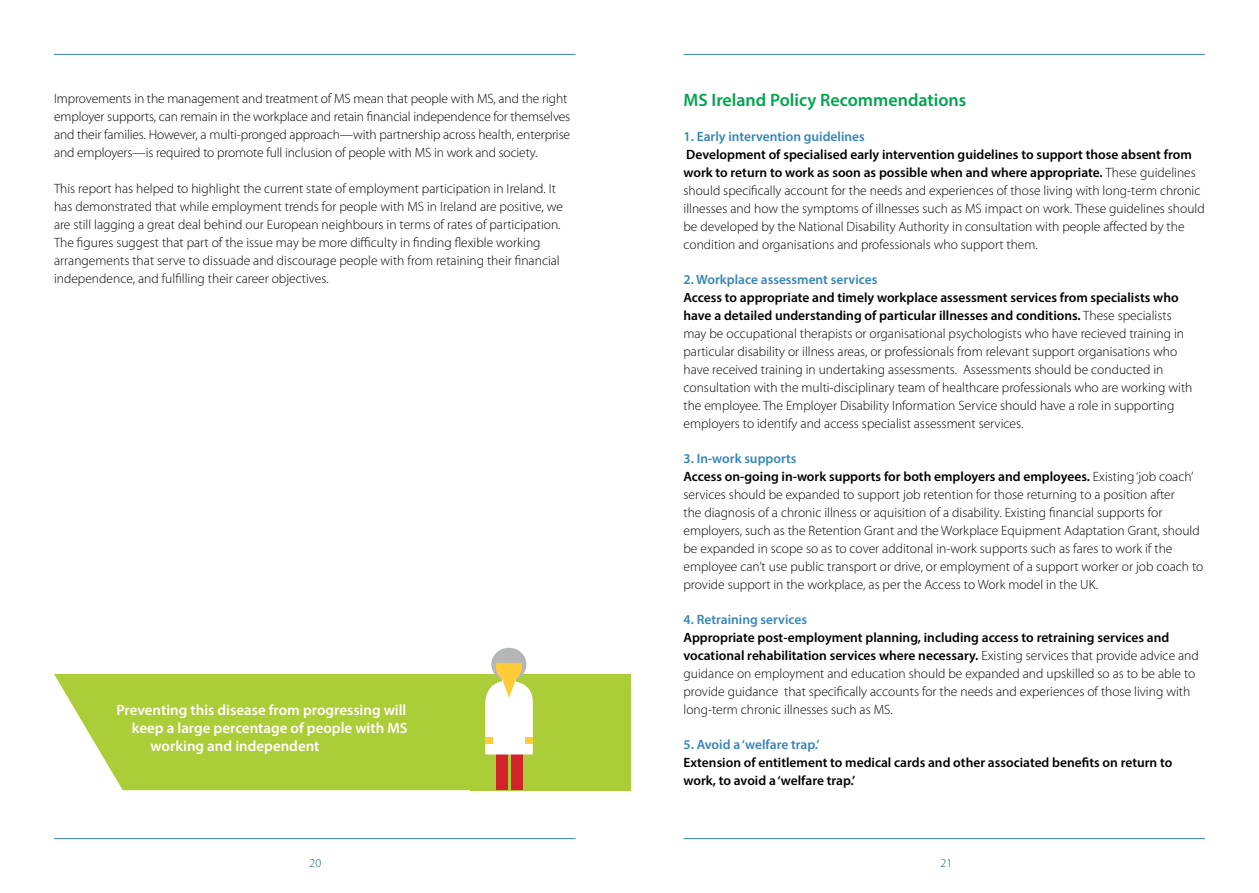
<style>
.page{position:relative;width:1259px;height:893px;background:#fff}
.page>*{position:absolute;margin:0;border:0;box-sizing:border-box;transform-origin:0 0}
.t1{font:600 18px "Myriad Pro";color:#00a450}
.t2{font:600 15px "Myriad Pro";color:#fff}
.t3{font:300 13.5px/18px "Myriad Pro";color:#000}
.t4{font:600 13.5px "Myriad Pro";color:#3685b8}
.t5{font:600 13.5px/18px "Myriad Pro";color:#000}
.t6{font:300 12px "Myriad Pro";color:#1a577b}
.s1{font-weight:600}
.s2{font-weight:600;color:#3685b8}
</style>
<div class="page">
<hr style="left:54px;top:54px;width:521px;height:1px;background:#3685b8">
<hr style="left:54px;top:838px;width:521px;height:1px;background:#3685b8">
<hr style="left:683px;top:54px;width:522px;height:1px;background:#3685b8">
<hr style="left:683px;top:838px;width:522px;height:1px;background:#3685b8">
<div style="left:470px;top:674px;width:160px;height:116px;background:#abcd37"></div>
<svg style="left:54px;top:674px;width:479px;height:116px;background:#b1d046"></svg>
<div style="left:511px;top:737px;width:11px;height:53px;background:#d2232a"></div>
<div style="left:496px;top:737px;width:12px;height:53px;background:#d2232a"></div>
<svg style="left:491px;top:648px;width:35px;height:33px"></svg>
<div style="left:496px;top:652px;width:26px;height:29px;background:#ffcc38;border-radius:50%"></div>
<svg style="left:485px;top:679px;width:48px;height:75px;background:#f8f7e2"></svg>
<svg style="left:493px;top:648px;width:32px;height:15px"></svg>
<p class="t3" style="left:54px;top:89px;width:518px">Improvements in the management and treatment of MS mean that people with MS, and the right employer supports, can remain in the workplace and retain financial independence for themselves and their families. However, a multi-pronged approach—with partnership across health, enterprise and employers—is required to promote full inclusion of people with MS in work and society.</p>
<p class="t3" style="left:54px;top:179px;width:510px">This report has helped to highlight the current state of employment participation in Ireland. It has demonstrated that while employment trends for people with MS in Ireland are positive, we are still lagging a great deal behind our European neighbours in terms of rates of participation.<br>The figures suggest that part of the issue may be more difficulty in finding flexible working arrangements that serve to dissuade and discourage people with from retaining their financial independence, and fulfilling their career objectives.</p>
<p class="t2" style="left:116px;top:700px;width:292px">Preventing this disease from progressing will</p>
<p class="t2" style="left:132px;top:718px;width:277px">keep a large percentage of people with MS</p>
<p class="t2" style="left:150px;top:736px;width:171px">working and independent</p>
<h1 class="t1" style="left:683px;top:89px;width:284px">MS Ireland Policy Recommendations</h1>
<p class="t4" style="left:683px;top:128px;width:183px">1. Early intervention guidelines</p>
<p class="t3" style="left:683px;top:146px;width:523px"><span class="s1">Development of specialised early intervention guidelines to support those absent from work to return to work as soon as possible when and where appropriate.</span> These guidelines should specifically account for the needs and experiences of those living with long-term chronic illnesses and how the symptoms of illnesses such as MS impact on work. These guidelines should be developed by the National Disability Authority in consultation with people affected by the condition and organisations and professionals who support them.</p>
<p class="t4" style="left:683px;top:271px;width:195px">2. Workplace assessment services</p>
<p class="t3" style="left:683px;top:289px;width:510px"><span class="s1">Access to appropriate and timely workplace assessment services from specialists who have a detailed understanding of particular illnesses and conditions.</span> These specialists may be occupational therapists or organisational psychologists who have recieved training in particular disability or illness areas, or professionals from relevant support organisations who have received training in undertaking assessments. Assessments should be conducted in consultation with the multi-disciplinary team of healthcare professionals who are working with the employee. The Employer Disability Information Service should have a role in supporting employers to identify and access specialist assessment services.</p>
<p class="t3" style="left:683px;top:450px;width:521px"><span class="s2">3. In-work supports<br></span><span class="s1">Access on-going in-work supports for both employers and employees.</span> Existing ‘job coach’ services should be expanded to support job retention for those returning to a position after<br>the diagnosis of a chronic illness or aquisition of a disability. Existing financial supports for employers, such as the Retention Grant and the Workplace Equipment Adaptation Grant, should be expanded in scope so as to cover additonal in-work supports such as fares to work if the employee can’t use public transport or drive, or employment of a support worker or job coach to provide support in the workplace, as per the Access to Work model in the UK.</p>
<p class="t4" style="left:683px;top:611px;width:125px">4. Retraining services</p>
<p class="t3" style="left:683px;top:629px;width:517px"><span class="s1">Appropriate post-employment planning, including access to retraining services and vocational rehabilitation services where necessary.</span> Existing services that provide advice and guidance on employment and education should be expanded and upskilled so as to be able to provide guidance that specifically accounts for the needs and experiences of those living with long-term chronic illnesses such as MS.</p>
<p class="t4" style="left:683px;top:736px;width:138px">5. Avoid a ‘welfare trap.’</p>
<p class="t5" style="left:683px;top:753px;width:490px">Extension of entitlement to medical cards and other associated benefits on return to work, to avoid a ‘welfare trap.’</p>
<p class="t6" style="left:309px;top:856px;width:13px">20</p>
<p class="t6" style="left:940px;top:856px;width:13px">21</p>
</div>
